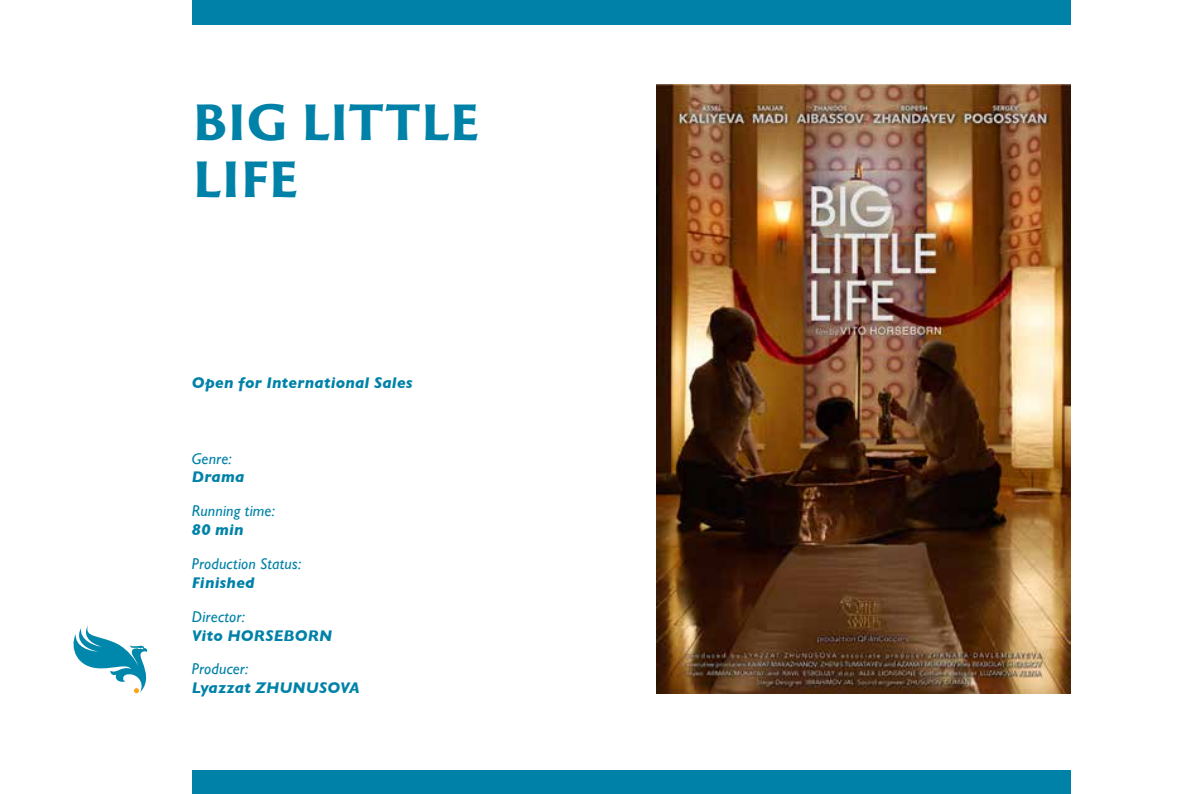
<style>
.page{position:relative;width:1191px;height:794px;background:#fff}
.page>*{position:absolute;margin:0;border:0;box-sizing:border-box;transform-origin:0 0}
.t1{font:900 47.25px/56.7px "Trajan Sans Pro";letter-spacing:-.01em;color:#0082a8}
.t2{font:italic 700 15.75px "Gill Sans";letter-spacing:.015em;color:#0082a8}
.t3{font:italic 15.75px "Gill Sans";letter-spacing:.015em;color:#0082a8}
</style>
<div class="page">
<div style="left:192px;top:0;width:878px;height:25px;background:#0082a8"></div>
<div style="left:192px;top:769px;width:878px;height:25px;background:#0082a8"></div>
<svg style="left:73px;top:625px;width:75px;height:68px"></svg>
<img style="left:656px;top:84px;width:414px;height:609px">
<h1 class="t1" style="left:192px;top:94px;width:289px">BIG LITTLE<br>LIFE</h1>
<p class="t2" style="left:192px;top:374px;width:222px">Open for International Sales</p>
<p class="t3" style="left:192px;top:449px;width:41px">Genre:</p>
<p class="t2" style="left:192px;top:468px;width:54px">Drama</p>
<p class="t3" style="left:192px;top:502px;width:84px">Running time:</p>
<p class="t2" style="left:192px;top:520px;width:53px">80 min</p>
<p class="t3" style="left:192px;top:554px;width:111px">Production Status:</p>
<p class="t2" style="left:192px;top:573px;width:64px">Finished</p>
<p class="t3" style="left:192px;top:607px;width:54px">Director:</p>
<p class="t2" style="left:192px;top:626px;width:142px">Vito HORSEBORN</p>
<p class="t3" style="left:192px;top:660px;width:58px">Producer:</p>
<p class="t2" style="left:192px;top:679px;width:169px">Lyazzat ZHUNUSOVA</p>
</div>
